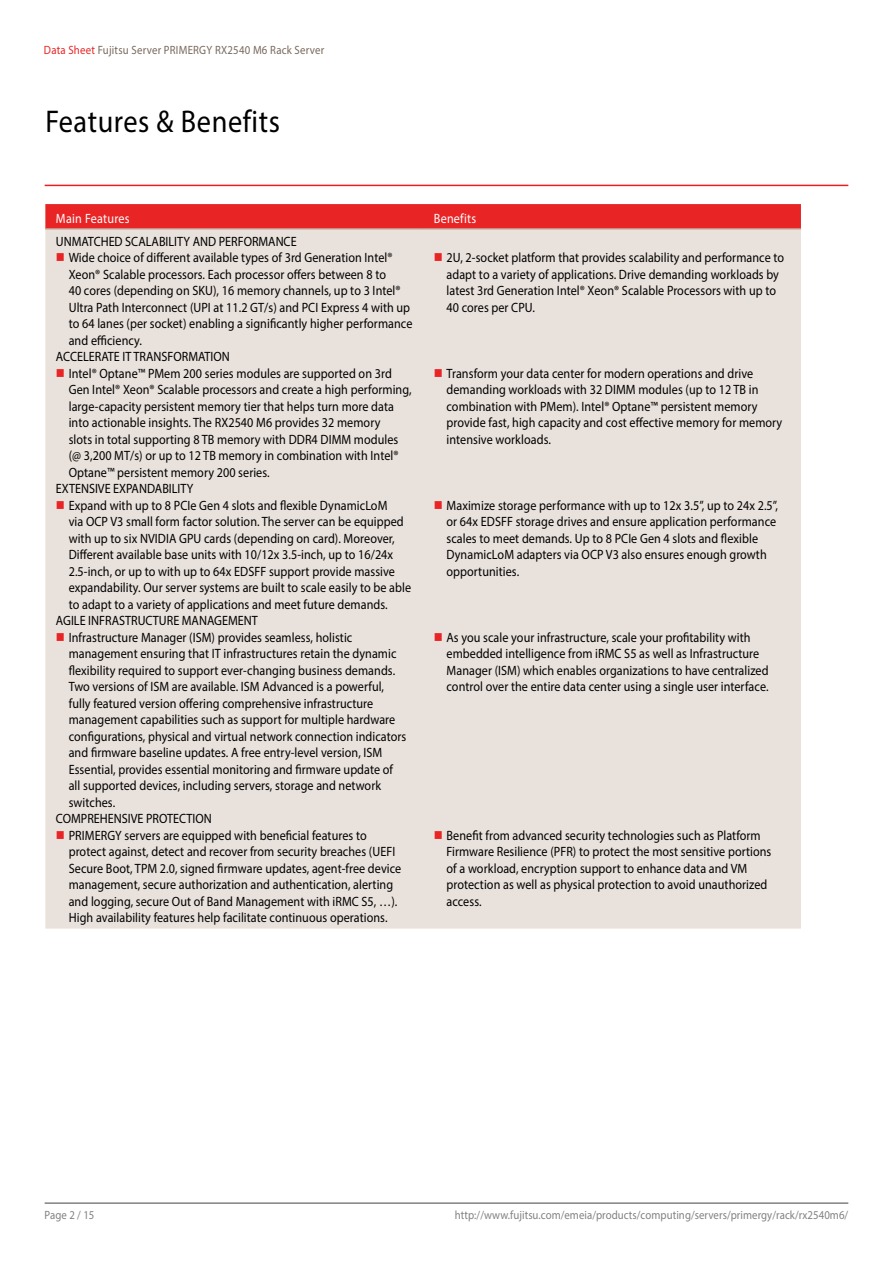
<style>
.page{position:relative;width:893px;height:1263px;background:#fff}
.page>*{position:absolute;margin:0;border:0;box-sizing:border-box;transform-origin:0 0}
.t1{font:31.5px "Myriad Pro";letter-spacing:.02em;color:#000;scale:.9 1}
.t2{font:13.5px/16.5px "Myriad Pro";letter-spacing:.005em;color:#000;scale:.9 1}
.t3{font:13.5px "Myriad Pro";letter-spacing:.02em;color:#fff;scale:.9 1}
.t4{font:12px "Myriad Pro";letter-spacing:.005em;color:#818280;scale:.9 1}
.t5{font:12px "Myriad Pro";letter-spacing:.02em;color:#79695e;scale:.9 1}
.s1{color:#e92425}
</style>
<div class="page">
<hr style="left:45px;top:1202px;width:803px;height:2px;background:#818280">
<div style="left:45px;top:204px;width:756px;height:24px;background:#e92425"></div>
<div style="left:45px;top:230px;width:756px;height:698px;background:#e9e1db"></div>
<hr style="left:45px;top:228px;width:378px;height:2px;background:#c9bbb0">
<hr style="left:423px;top:228px;width:378px;height:2px;background:#c9bbb0">
<hr style="left:45px;top:185px;width:803px;height:1px;background:#ed1d24">
<svg style="left:57px;top:253px;width:7px;height:8px"></svg>
<svg style="left:435px;top:253px;width:7px;height:8px"></svg>
<svg style="left:57px;top:369px;width:7px;height:8px"></svg>
<svg style="left:435px;top:369px;width:7px;height:8px"></svg>
<svg style="left:57px;top:501px;width:7px;height:8px"></svg>
<svg style="left:435px;top:501px;width:7px;height:8px"></svg>
<svg style="left:57px;top:633px;width:7px;height:8px"></svg>
<svg style="left:435px;top:633px;width:7px;height:7px"></svg>
<svg style="left:57px;top:831px;width:7px;height:7px"></svg>
<svg style="left:435px;top:831px;width:7px;height:7px"></svg>
<p class="t5" style="left:44px;top:46px;width:313px"><span class="s1">Data Sheet</span> Fujitsu Server PRIMERGY RX2540 M6 Rack Server</p>
<h1 class="t1" style="left:45px;top:109px;width:262px">Features &amp; Benefits</h1>
<p class="t3" style="left:56px;top:213px;width:83px">Main Features</p>
<p class="t3" style="left:434px;top:213px;width:49px">Benefits</p>
<p class="t2" style="left:69px;top:234px;width:383px;text-indent:-13px">UNMATCHED SCALABILITY AND PERFORMANCE<br>Wide choice of different available types of 3rd Generation Intel® Xeon® Scalable processors. Each processor offers between 8 to<br>40 cores (depending on SKU), 16 memory channels, up to 3 Intel® Ultra Path Interconnect (UPI at 11.2 GT/s) and PCI Express 4 with up to 64 lanes (per socket) enabling a significantly higher performance and efficiency.</p>
<p class="t2" style="left:447px;top:250px;width:377px">2U, 2-socket platform that provides scalability and performance to adapt to a variety of applications. Drive demanding workloads by latest 3rd Generation Intel® Xeon® Scalable Processors with up to 40 cores per CPU.</p>
<p class="t2" style="left:69px;top:349px;width:382px;text-indent:-13px">ACCELERATE IT TRANSFORMATION<br>Intel® Optane™ PMem 200 series modules are supported on 3rd Gen Intel® Xeon® Scalable processors and create a high performing, large-capacity persistent memory tier that helps turn more data into actionable insights. The RX2540 M6 provides 32 memory<br>slots in total supporting 8 TB memory with DDR4 DIMM modules (@ 3,200 MT/s) or up to 12 TB memory in combination with Intel® Optane™ persistent memory 200 series.</p>
<p class="t2" style="left:69px;top:481px;width:382px;text-indent:-13px">EXTENSIVE EXPANDABILITY<br>Expand with up to 8 PCIe Gen 4 slots and flexible DynamicLoM<br>via OCP V3 small form factor solution. The server can be equipped with up to six NVIDIA GPU cards (depending on card). Moreover, Different available base units with 10/12x 3.5-inch, up to 16/24x 2.5-inch, or up to with up to 64x EDSFF support provide massive expandability. Our server systems are built to scale easily to be able to adapt to a variety of applications and meet future demands.</p>
<p class="t2" style="left:69px;top:613px;width:377px;text-indent:-13px">AGILE INFRASTRUCTURE MANAGEMENT<br>Infrastructure Manager (ISM) provides seamless, holistic management ensuring that IT infrastructures retain the dynamic flexibility required to support ever-changing business demands.<br>Two versions of ISM are available. ISM Advanced is a powerful, fully featured version offering comprehensive infrastructure management capabilities such as support for multiple hardware configurations, physical and virtual network connection indicators and firmware baseline updates. A free entry-level version, ISM Essential, provides essential monitoring and firmware update of all supported devices, including servers, storage and network switches.</p>
<p class="t2" style="left:69px;top:811px;width:371px;text-indent:-13px">COMPREHENSIVE PROTECTION<br>PRIMERGY servers are equipped with beneficial features to protect against, detect and recover from security breaches (UEFI Secure Boot, TPM 2.0, signed firmware updates, agent-free device management, secure authorization and authentication, alerting and logging, secure Out of Band Management with iRMC S5, …).<br>High availability features help facilitate continuous operations.</p>
<p class="t2" style="left:447px;top:366px;width:375px">Transform your data center for modern operations and drive demanding workloads with 32 DIMM modules (up to 12 TB in combination with PMem). Intel® Optane™ persistent memory provide fast, high capacity and cost effective memory for memory intensive workloads.</p>
<p class="t2" style="left:447px;top:498px;width:370px">Maximize storage performance with up to 12x 3.5”, up to 24x 2.5”, or 64x EDSFF storage drives and ensure application performance scales to meet demands. Up to 8 PCIe Gen 4 slots and flexible DynamicLoM adapters via OCP V3 also ensures enough growth opportunities.</p>
<p class="t2" style="left:447px;top:630px;width:359px">As you scale your infrastructure, scale your profitability with embedded intelligence from iRMC S5 as well as Infrastructure Manager (ISM) which enables organizations to have centralized control over the entire data center using a single user interface.</p>
<p class="t2" style="left:447px;top:828px;width:362px">Benefit from advanced security technologies such as Platform Firmware Resilience (PFR) to protect the most sensitive portions of a workload, encryption support to enhance data and VM protection as well as physical protection to avoid unauthorized access.</p>
<p class="t4" style="left:45px;top:1210px;width:57px">Page 2 / 15</p>
<p class="t4" style="left:455px;top:1210px;width:439px">http://www.fujitsu.com/emeia/products/computing/servers/primergy/rack/rx2540m6/</p>
</div>
